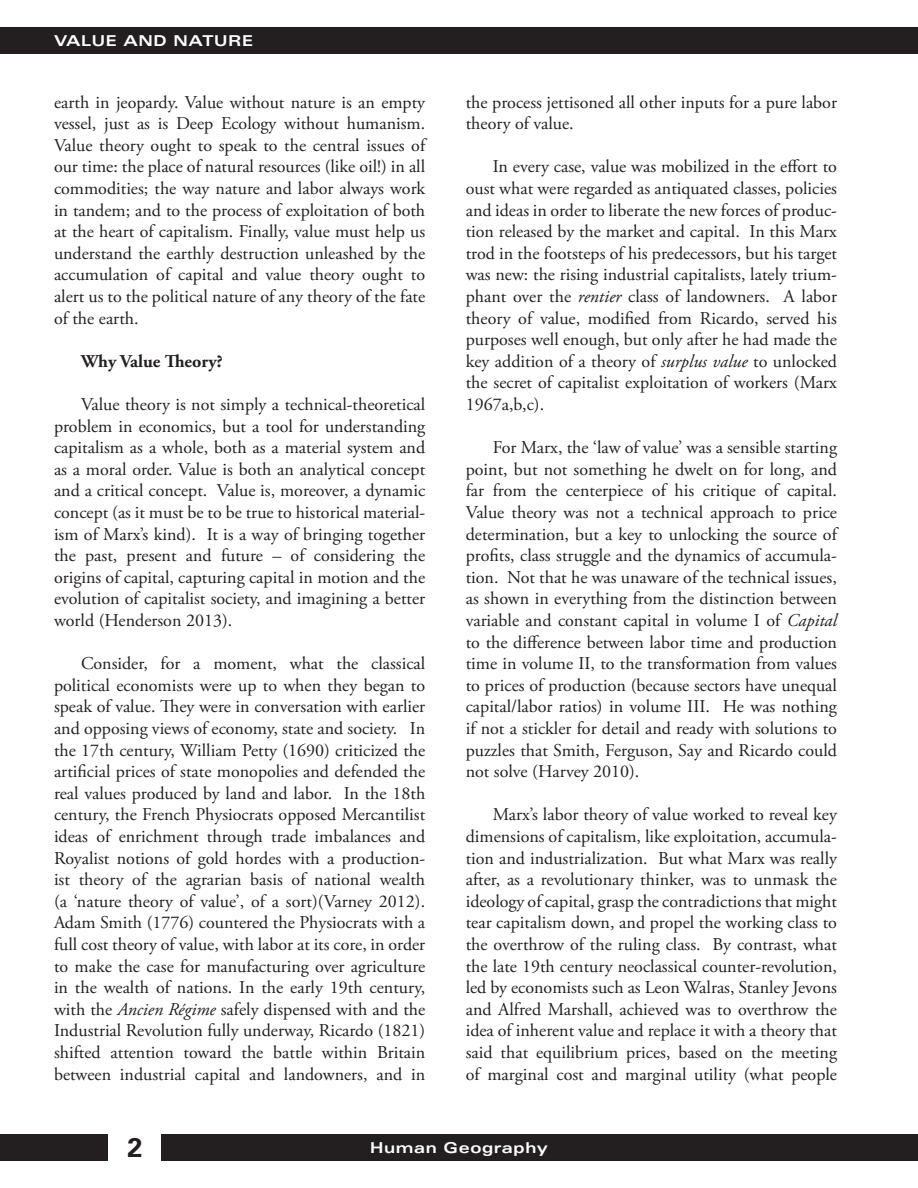
<style>
.page{position:relative;width:918px;height:1188px;background:#fff}
.page>*{position:absolute;margin:0;border:0;box-sizing:border-box;transform-origin:0 0}
.t1{font:700 27px "Univers LT Std";color:#231f20}
.t2{font:18px/21.6px "Adobe Garamond Pro";color:#231f20;text-align:justify}
.t3{font:700 18px "Adobe Garamond Pro";color:#231f20}
.t4{font:700 expanded 15px "Univers LT Std";letter-spacing:.04em;color:#fff}
.s1{font-style:italic}
</style>
<div class="page">
<div style="left:0;top:27px;width:918px;height:27px;background:#231f20"></div>
<div style="left:162px;top:1134px;width:756px;height:27px;background:#231f20"></div>
<div style="left:0;top:1134px;width:108px;height:27px;background:#231f20"></div>
<p class="t4" style="left:54px;top:32px;width:201px">VALUE AND NATURE</p>
<p class="t2" style="left:54px;top:92px;width:373px">earth in jeopardy. Value without nature is an empty vessel, just as is Deep Ecology without humanism.<br>Value theory ought to speak to the central issues of our time: the place of natural resources (like oil!) in all commodities; the way nature and labor always work in tandem; and to the process of exploitation of both at the heart of capitalism. Finally, value must help us understand the earthly destruction unleashed by the accumulation of capital and value theory ought to alert us to the political nature of any theory of the fate of the earth.</p>
<p class="t3" style="left:81px;top:351px;width:143px">Why Value Theory?</p>
<p class="t2" style="left:54px;top:394px;width:373px;text-indent:27px">Value theory is not simply a technical-theoretical problem in economics, but a tool for understanding capitalism as a whole, both as a material system and as a moral order. Value is both an analytical concept and a critical concept. Value is, moreover, a dynamic concept (as it must be to be true to historical material&shy;ism of Marx’s kind). It is a way of bringing together the past, present and future – of considering the origins of capital, capturing capital in motion and the evolution of capitalist society, and imagining a better world (Henderson 2013).</p>
<p class="t2" style="left:54px;top:653px;width:373px;text-indent:27px">Consider, for a moment, what the classical political economists were up to when they began to speak of value. They were in conversation with earlier and opposing views of economy, state and society. In the 17th century, William Petty (1690) criticized the artificial prices of state monopolies and defended the real values produced by land and labor. In the 18th century, the French Physiocrats opposed Mercantilist ideas of enrichment through trade imbalances and Royalist notions of gold hordes with a production&shy;ist theory of the agrarian basis of national wealth (a ‘nature theory of value’, of a sort)(Varney 2012).<br>Adam Smith (1776) countered the Physiocrats with a full cost theory of value, with labor at its core, in order to make the case for manufacturing over agriculture in the wealth of nations. In the early 19th century, with the <span class="s1">Ancien Régime</span> safely dispensed with and the Industrial Revolution fully underway, Ricardo (1821) shifted attention toward the battle within Britain between industrial capital and landowners, and in</p>
<p class="t2" style="left:466px;top:92px;width:373px">the process jettisoned all other inputs for a pure labor theory of value.</p>
<p class="t2" style="left:466px;top:156px;width:373px;text-indent:27px">In every case, value was mobilized in the effort to oust what were regarded as antiquated classes, policies and ideas in order to liberate the new forces of produc&shy;tion released by the market and capital. In this Marx trod in the footsteps of his predecessors, but his target was new: the rising industrial capitalists, lately trium&shy;phant over the <span class="s1">rentier</span> class of landowners. A labor theory of value, modified from Ricardo, served his purposes well enough, but only after he had made the key addition of a theory of <span class="s1">surplus value</span> to unlocked the secret of capitalist exploitation of workers (Marx 1967a,b,c).</p>
<p class="t2" style="left:466px;top:437px;width:373px;text-indent:27px">For Marx, the ‘law of value’ was a sensible starting point, but not something he dwelt on for long, and far from the centerpiece of his critique of capital.<br>Value theory was not a technical approach to price determination, but a key to unlocking the source of profits, class struggle and the dynamics of accumula&shy;tion. Not that he was unaware of the technical issues, as shown in everything from the distinction between variable and constant capital in volume I of <span class="s1">Capital </span>to the difference between labor time and production time in volume II, to the transformation from values to prices of production (because sectors have unequal capital/labor ratios) in volume III. He was nothing if not a stickler for detail and ready with solutions to puzzles that Smith, Ferguson, Say and Ricardo could not solve (Harvey 2010).</p>
<p class="t2" style="left:466px;top:804px;width:373px;text-indent:27px">Marx’s labor theory of value worked to reveal key dimensions of capitalism, like exploitation, accumula&shy;tion and industrialization. But what Marx was really after, as a revolutionary thinker, was to unmask the ideology of capital, grasp the contradictions that might tear capitalism down, and propel the working class to the overthrow of the ruling class. By contrast, what the late 19th century neoclassical counter-revolution, led by economists such as Leon Walras, Stanley Jevons and Alfred Marshall, achieved was to overthrow the idea of inherent value and replace it with a theory that said that equilibrium prices, based on the meeting of marginal cost and marginal utility (what people</p>
<h1 class="t1" style="left:128px;top:1132px;width:17px">2</h1>
<p class="t4" style="left:370px;top:1139px;width:179px">Human Geography</p>
</div>
